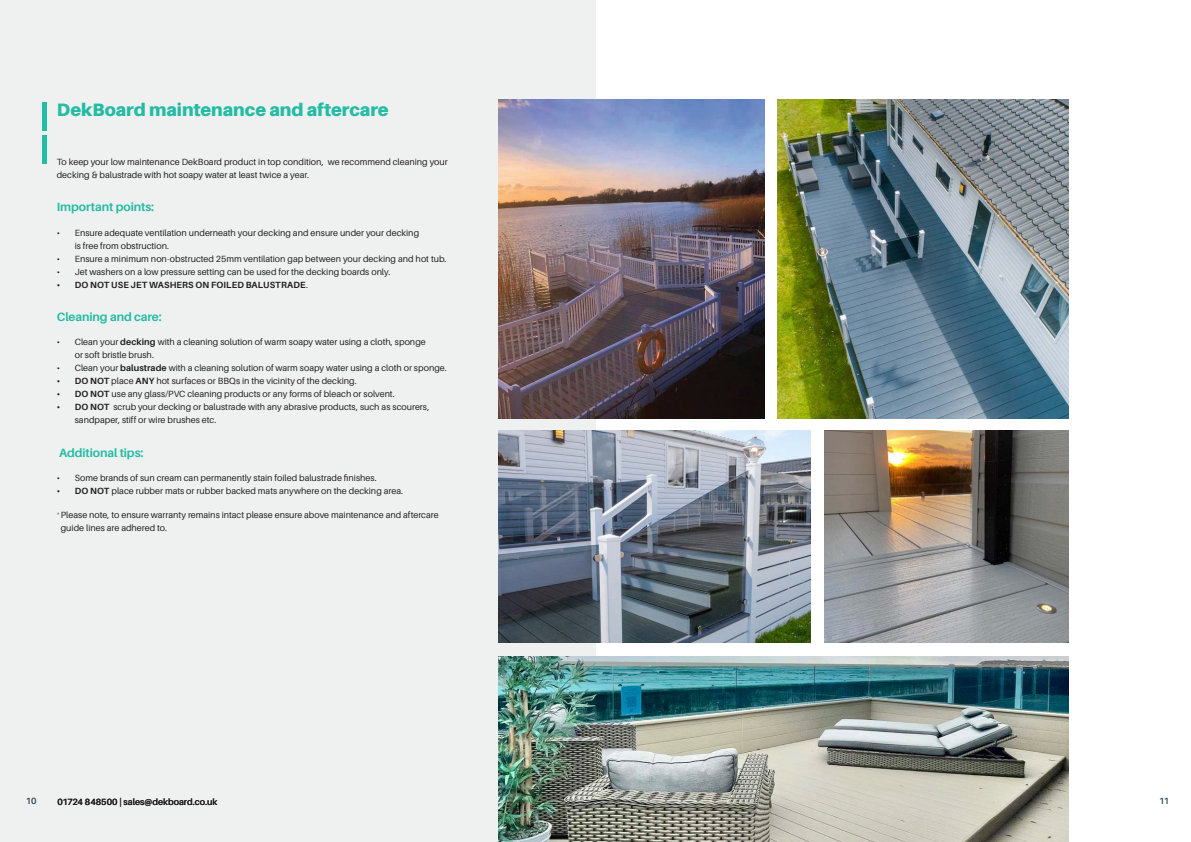
<style>
.page{position:relative;width:1191px;height:842px;background:#fff}
.page>*{position:absolute;margin:0;border:0;box-sizing:border-box;transform-origin:0 0}
.Bold_Main{font:900 18px "Aileron";letter-spacing:-.005em;color:#24bca4}
.t1{font:700 12px "Aileron";letter-spacing:-.01em;color:#24bca4}
.t2{font:9px/13px "Aileron";color:#231f20}
.t3{font:700 9px "Aileron";letter-spacing:.015em;color:#231f20}
.t4{font:600 9px "Aileron";color:#231f20}
.t5{font:600 9px "Aileron";color:#223847}
.s1{font-weight:400}
.s2{font-weight:700}
</style>
<div class="page">
<div style="left:0;top:0;width:595px;height:842px;background:#eff1f0"></div>
<img style="left:498px;top:656px;width:570px;height:186px">
<img style="left:498px;top:99px;width:267px;height:319px">
<img style="left:777px;top:99px;width:291px;height:319px">
<img style="left:824px;top:431px;width:244px;height:211px">
<img style="left:498px;top:431px;width:312px;height:211px">
<hr style="left:43px;top:103px;width:4px;height:28px;background:#24bca4">
<hr style="left:43px;top:135px;width:4px;height:29px;background:#24bca4">
<p class="Bold_Main" style="left:57px;top:99px;width:333px">DekBoard maintenance and aftercare</p>
<p class="t2" style="left:57px;top:155px;width:392px">To keep your low maintenance DekBoard product in top condition, we recommend cleaning your decking &amp; balustrade with hot soapy water at least twice a year.</p>
<p class="t1" style="left:57px;top:200px;width:99px">Important points:</p>
<p class="t2" style="left:75px;top:226px;width:346px;text-indent:-18px">• Ensure adequate ventilation underneath your decking and ensure under your decking is free from obstruction.</p>
<p class="t2" style="left:57px;top:252px;width:391px">• Ensure a minimum non-obstructed 25mm ventilation gap between your decking and hot tub.</p>
<p class="t2" style="left:57px;top:265px;width:335px">• Jet washers on a low pressure setting can be used for the decking boards only.</p>
<p class="t3" style="left:57px;top:279px;width:253px">• DO NOT USE JET WASHERS ON FOILED BALUSTRADE<span class="s1">.</span></p>
<p class="t1" style="left:57px;top:310px;width:106px">Cleaning and care:</p>
<p class="t2" style="left:75px;top:336px;width:352px;text-indent:-18px">• Clean your <span class="s2">decking</span> with a cleaning solution of warm soapy water using a cloth, sponge or soft bristle brush.</p>
<p class="t2" style="left:57px;top:362px;width:392px">• Clean your <span class="s2">balustrade</span> with a cleaning solution of warm soapy water using a cloth or sponge.</p>
<p class="t2" style="left:57px;top:375px;width:302px"><span class="s2">• DO NOT</span> place <span class="s2">ANY</span> hot surfaces or BBQs in the vicinity of the decking.</p>
<p class="t2" style="left:57px;top:388px;width:339px"><span class="s2">• DO NOT</span> use any glass/PVC cleaning products or any forms of bleach or solvent.</p>
<p class="t2" style="left:75px;top:401px;width:356px;text-indent:-18px"><span class="s2">• DO NOT</span> scrub your decking or balustrade with any abrasive products, such as scourers, sandpaper, stiff or wire brushes etc.</p>
<p class="t1" style="left:59px;top:446px;width:86px">Additional tips:</p>
<p class="t2" style="left:57px;top:471px;width:322px">• Some brands of sun cream can permanently stain foiled balustrade finishes.</p>
<p class="t2" style="left:57px;top:484px;width:348px"><span class="s2">• DO NOT</span> place rubber mats or rubber backed mats anywhere on the decking area.</p>
<p class="t2" style="left:61px;top:509px;width:379px;text-indent:-4px"><sup>*</sup> Please note, to ensure warranty remains intact please ensure above maintenance and aftercare guide lines are adhered to.</p>
<p class="t5" style="left:26px;top:796px;width:12px">10</p>
<p class="t4" style="left:57px;top:796px;width:162px">01724 848500 | sales@dekboard.co.uk</p>
<p class="t5" style="left:1159px;top:796px;width:11px">11</p>
</div>
